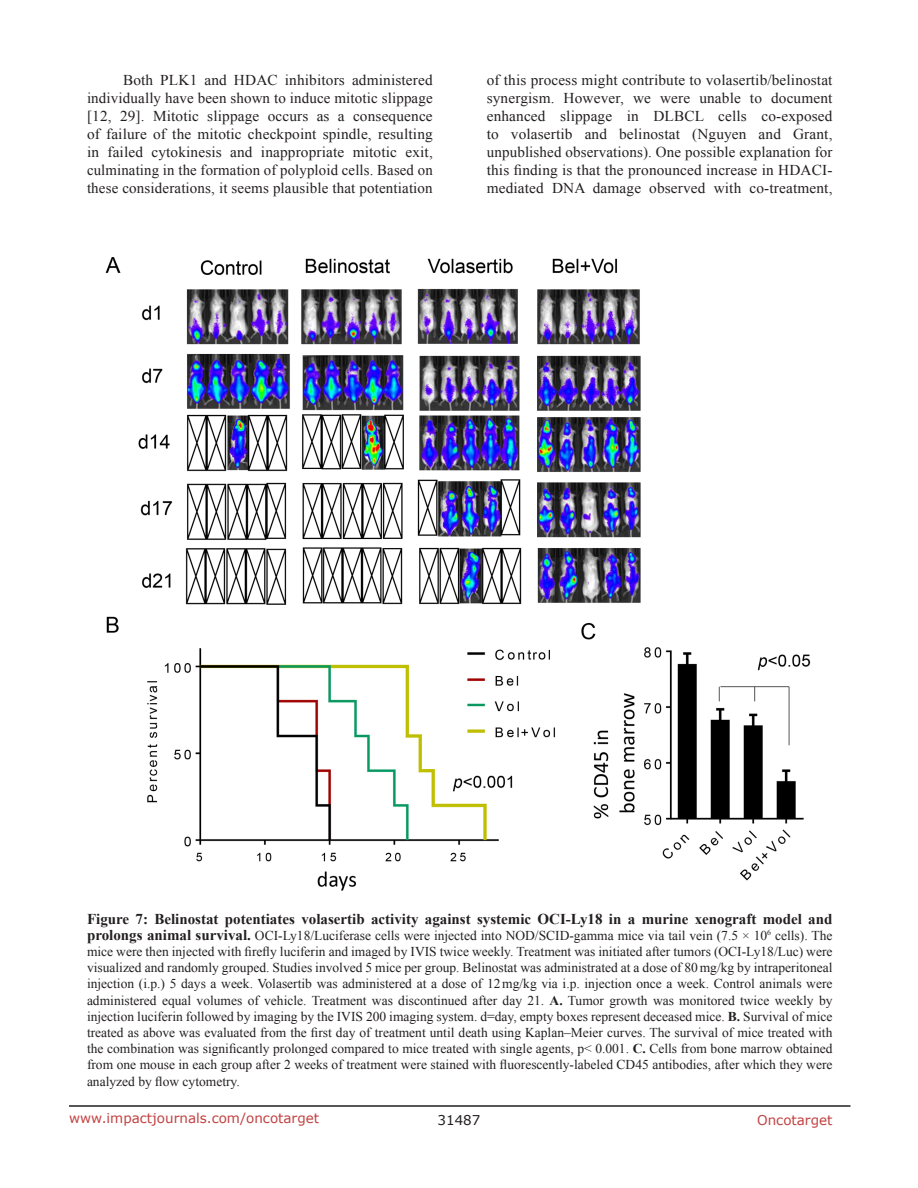
<style>
.page{position:relative;width:918px;height:1188px;background:#fff}
.page>*{position:absolute;margin:0;border:0;box-sizing:border-box;transform-origin:0 0}
.BodyText{font:15px/18px "Times New Roman";letter-spacing:.01em;color:#231f20;text-align:justify}
.figuretext{font:700 15px "Times New Roman";color:#231f20}
.figuretext-2{font:13.5px/16.2px "Times New Roman";color:#231f20;text-align:justify}
.t1{font:13.5px "Verdana";color:#c24141}
.t2{font:13.5px "Verdana";color:#231f20}
.s1{font-weight:700;font-size:15px}
.s2{font-weight:700}
</style>
<div class="page">
<hr style="left:69px;top:1105px;width:781px;height:2px;background:#231f20">
<img style="left:105px;top:257px;width:706px;height:634px">
<p class="BodyText" style="left:87px;top:71px;width:347px;text-indent:36px">Both PLK1 and HDAC inhibitors administered individually have been shown to induce mitotic slippage [12, 29]. Mitotic slippage occurs as a consequence of failure of the mitotic checkpoint spindle, resulting in failed cytokinesis and inappropriate mitotic exit, culminating in the formation of polyploid cells. Based on these considerations, it seems plausible that potentiation</p>
<p class="BodyText" style="left:487px;top:71px;width:347px">of this process might contribute to volasertib/belinostat synergism. However, we were unable to document enhanced slippage in DLBCL cells co-exposed to volasertib and belinostat (Nguyen and Grant, unpublished observations). One possible explanation for this finding is that the pronounced increase in HDACI&shy;mediated DNA damage observed with co-treatment,</p>
<p class="figuretext" style="left:87px;top:908px;width:747px">Figure 7: Belinostat potentiates volasertib activity against systemic OCI-Ly18 in a murine xenograft model and</p>
<p class="figuretext-2" style="left:87px;top:927px;width:747px"><span class="s1">prolongs animal survival.</span> OCI-Ly18/Luciferase cells were injected into NOD/SCID-gamma mice via tail vein (7.5 × 10<sup>6</sup> cells). The mice were then injected with firefly luciferin and imaged by IVIS twice weekly. Treatment was initiated after tumors (OCI-Ly18/Luc) were visualized and randomly grouped. Studies involved 5 mice per group. Belinostat was administrated at a dose of 80mg/kg by intraperitoneal injection (i.p.) 5 days a week. Volasertib was administered at a dose of 12mg/kg via i.p. injection once a week. Control animals were administered equal volumes of vehicle. Treatment was discontinued after day 21. <span class="s2">A.</span> Tumor growth was monitored twice weekly by injection luciferin followed by imaging by the IVIS 200 imaging system. d=day, empty boxes represent deceased mice. <span class="s2">B.</span> Survival of mice treated as above was evaluated from the first day of treatment until death using Kaplan–Meier curves. The survival of mice treated with the combination was significantly prolonged compared to mice treated with single agents, p&lt; 0.001. <span class="s2">C.</span> Cells from bone marrow obtained from one mouse in each group after 2 weeks of treatment were stained with fluorescently-labeled CD45 antibodies, after which they were analyzed by flow cytometry.</p>
<p class="t1" style="left:69px;top:1109px;width:252px">www.impactjournals.com/oncotarget</p>
<p class="t2" style="left:438px;top:1111px;width:44px">31487</p>
<p class="t1" style="left:757px;top:1111px;width:77px">Oncotarget</p>
</div>
